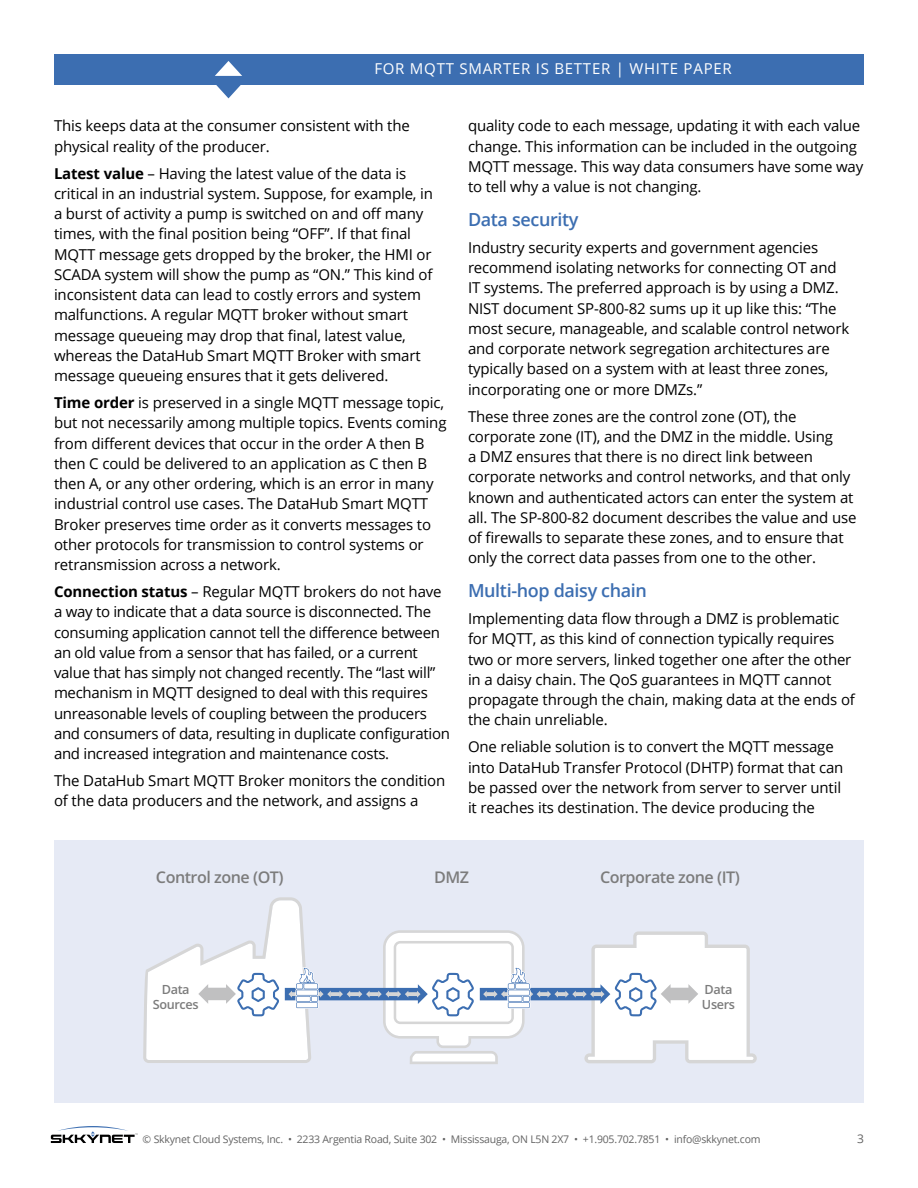
<style>
.page{position:relative;width:918px;height:1188px;background:#fff}
.page>*{position:absolute;margin:0;border:0;box-sizing:border-box;transform-origin:0 0}
.t1{font:600 18px "Open Sans";letter-spacing:-.02em;color:#3c6eb1}
.t2{font:600 16.2px "Open Sans";letter-spacing:-.03em;color:#7c7c7c}
.t3{font:15px/20.2px "Open Sans";letter-spacing:-.01em;color:#000}
.t4{font:15px "Open Sans";letter-spacing:.05em;color:#fff}
.t5{font:600 12.6px/15px "Open Sans";letter-spacing:-.03em;color:#7c7c7c;text-align:center}
.t6{font:12px "Open Sans";color:#636363}
.t7{font:10.5px "Open Sans";letter-spacing:-.02em;color:#636363}
.s1{font-weight:700}
</style>
<div class="page">
<svg style="left:51px;top:1126px;width:87px;height:17px"></svg>
<div style="left:54px;top:840px;width:810px;height:262px;background:#e6eaf5"></div>
<div style="left:54px;top:54px;width:810px;height:30px;background:#3c6eb1"></div>
<svg style="left:215px;top:61px;width:27px;height:15px"></svg>
<svg style="left:215px;top:84px;width:27px;height:14px"></svg>
<div style="left:285px;top:988px;width:134px;height:12px;background:#3c6eb1"></div>
<svg style="left:331px;top:992px;width:8px;height:4px"></svg>
<svg style="left:370px;top:992px;width:8px;height:4px"></svg>
<svg style="left:339px;top:991px;width:31px;height:7px"></svg>
<svg style="left:143px;top:897px;width:188px;height:166px"></svg>
<svg style="left:378px;top:930px;width:379px;height:134px"></svg>
<p class="t4" style="left:374px;top:58px;width:359px">FOR MQTT SMARTER IS BETTER | WHITE PAPER</p>
<p class="t3" style="left:54px;top:115px;width:357px">This keeps data at the consumer consistent with the physical reality of the producer.</p>
<p class="t3" style="left:54px;top:163px;width:381px"><span class="s1">Latest value</span> – Having the latest value of the data is critical in an industrial system. Suppose, for example, in a burst of activity a pump is switched on and off many times, with the final position being “OFF”. If that final MQTT message gets dropped by the broker, the HMI or SCADA system will show the pump as “ON.” This kind of inconsistent data can lead to costly errors and system malfunctions. A regular MQTT broker without smart message queueing may drop that final, latest value, whereas the DataHub Smart MQTT Broker with smart message queueing ensures that it gets delivered.</p>
<p class="t3" style="left:54px;top:392px;width:394px"><span class="s1">Time order</span> is preserved in a single MQTT message topic, but not necessarily among multiple topics. Events coming from different devices that occur in the order A then B then C could be delivered to an application as C then B then A, or any other ordering, which is an error in many industrial control use cases. The DataHub Smart MQTT Broker preserves time order as it converts messages to other protocols for transmission to control systems or retransmission across a network.</p>
<p class="t3" style="left:54px;top:581px;width:398px"><span class="s1">Connection status</span> – Regular MQTT brokers do not have a way to indicate that a data source is disconnected. The consuming application cannot tell the difference between an old value from a sensor that has failed, or a current value that has simply not changed recently. The “last will” mechanism in MQTT designed to deal with this requires unreasonable levels of coupling between the producers and consumers of data, resulting in duplicate configuration and increased integration and maintenance costs.</p>
<p class="t3" style="left:54px;top:770px;width:393px">The DataHub Smart MQTT Broker monitors the condition of the data producers and the network, and assigns a</p>
<p class="t3" style="left:468px;top:115px;width:397px">quality code to each message, updating it with each value change. This information can be included in the outgoing MQTT message. This way data consumers have some way to tell why a value is not changing.</p>
<p class="t1" style="left:468px;top:207px;width:112px">Data security</p>
<p class="t3" style="left:468px;top:237px;width:383px">Industry security experts and government agencies recommend isolating networks for connecting OT and IT systems. The preferred approach is by using a DMZ.<br>NIST document SP-800-82 sums up it up like this: “The most secure, manageable, and scalable control network and corporate network segregation architectures are typically based on a system with at least three zones, incorporating one or more DMZs.”</p>
<p class="t3" style="left:468px;top:406px;width:390px">These three zones are the control zone (OT), the corporate zone (IT), and the DMZ in the middle. Using<br>a DMZ ensures that there is no direct link between corporate networks and control networks, and that only known and authenticated actors can enter the system at all. The SP-800-82 document describes the value and use of firewalls to separate these zones, and to ensure that only the correct data passes from one to the other.</p>
<p class="t1" style="left:468px;top:578px;width:181px">Multi-hop daisy chain</p>
<p class="t3" style="left:468px;top:608px;width:389px">Implementing data flow through a DMZ is problematic for MQTT, as this kind of connection typically requires two or more servers, linked together one after the other in a daisy chain. The QoS guarantees in MQTT cannot propagate through the chain, making data at the ends of the chain unreliable.</p>
<p class="t3" style="left:468px;top:736px;width:377px">One reliable solution is to convert the MQTT message into DataHub Transfer Protocol (DHTP) format that can be passed over the network from server to server until it reaches its destination. The device producing the</p>
<p class="t2" style="left:156px;top:866px;width:129px">Control zone (OT)</p>
<p class="t2" style="left:434px;top:866px;width:37px">DMZ</p>
<p class="t2" style="left:600px;top:866px;width:141px">Corporate zone (IT)</p>
<p class="t5" style="left:153px;top:982px;width:47px">Data<br>Sources</p>
<p class="t5" style="left:702px;top:982px;width:34px;text-align:left">Data<br>Users</p>
<p class="t7" style="left:143px;top:1132px;width:619px">© Skkynet Cloud Systems, Inc. • 2233 Argentia Road, Suite 302 • Mississauga, ON L5N 2X7 • +1.905.702.7851 • info@skkynet.com</p>
<p class="t6" style="left:857px;top:1131px;width:8px">3</p>
</div>
